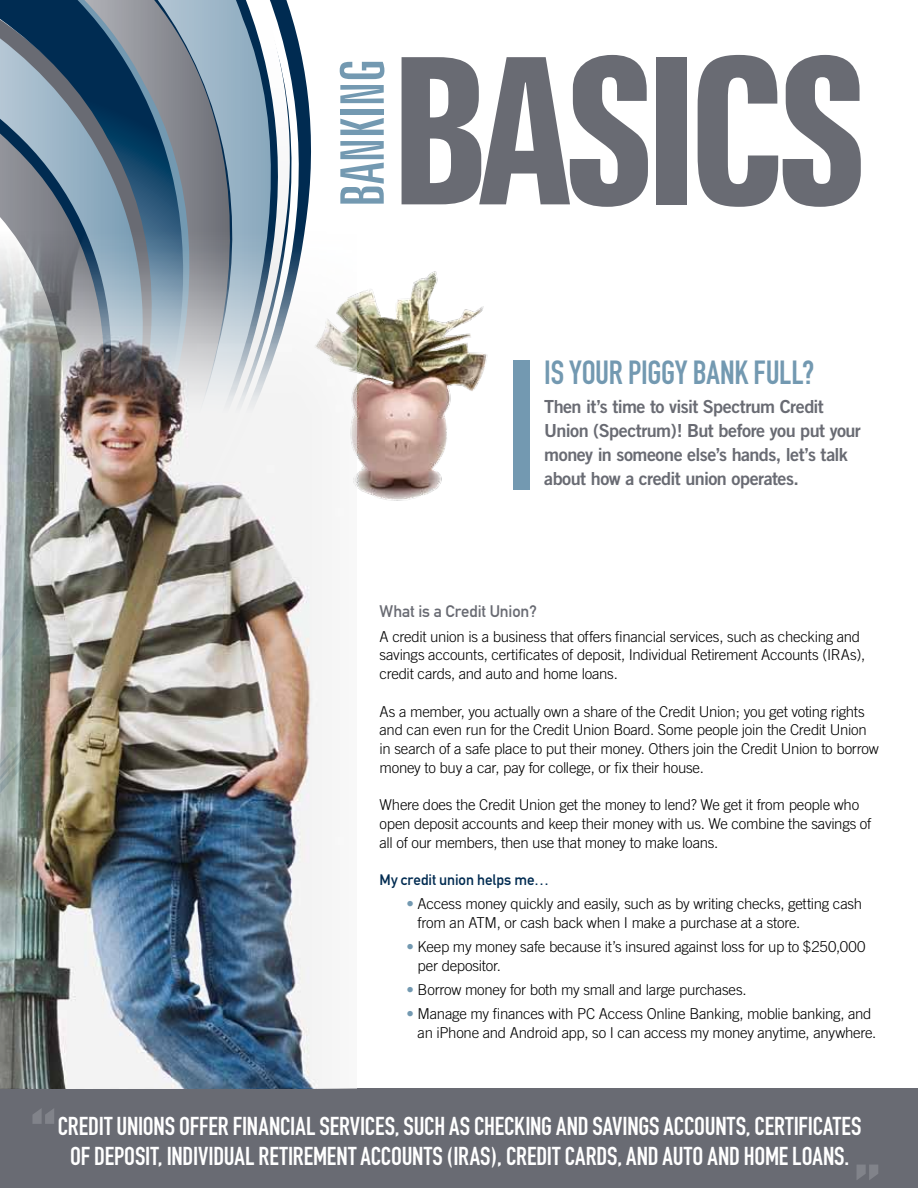
<style>
.page{position:relative;width:918px;height:1188px;background:#fff}
.page>*{position:absolute;margin:0;border:0;box-sizing:border-box;transform-origin:0 0}
.t1{font:700 extra-condensed 204.45px "Zurich BT";letter-spacing:-.05em;color:#696b73}
.t2{font:90px "DIN Engschrift Alternate";color:#81838a}
.t3{font:extra-condensed 60.3px "Zurich BT";letter-spacing:-.01em;color:#7399b1}
.t4{font:33px "DIN Engschrift Alternate";letter-spacing:-.01em;color:#7399b1}
.t5{font:25.5px "DIN Engschrift Alternate";color:#fff}
.t6{font:18px/24px "Trade Gothic Bold Two";letter-spacing:-.03em;color:#696b73}
.t7{font:16.5px "DIN Mittelschrift";letter-spacing:-.005em;color:#696b73}
.t8{font:300 15px/18.8px "Trade Gothic";letter-spacing:-.02em;color:#000}
.t9{font:15px "DIN Mittelschrift";letter-spacing:-.005em;color:#002b51}
.s1{color:#7399b1}
</style>
<div class="page">
<svg style="left:0;top:0;width:287px;height:207px;background:#6c8397"></svg>
<img style="left:356px;top:271px;width:132px;height:230px">
<div style="left:513px;top:360px;width:17px;height:130px;background:#7399b1"></div>
<div style="left:0;top:1089px;width:918px;height:99px;background:#696b73"></div>
<img style="left:0;top:207px;width:356px;height:882px">
<h3 class="t3" style="left:328px;top:207px;width:150px;rotate:-90deg">BANKING</h3>
<h1 class="t1" style="left:391px;top:15px;width:479px">BASICS</h1>
<h3 class="t4" style="left:544px;top:353px;width:271px">IS YOUR PIGGY BANK FULL?</h3>
<p class="t6" style="left:544px;top:394px;width:318px">Then it’s time to visit Spectrum Credit Union (Spectrum)! But before you put your money in someone else’s hands, let’s talk about how a credit union operates.</p>
<p class="t7" style="left:380px;top:602px;width:159px">What is a Credit Union?</p>
<p class="t8" style="left:380px;top:627px;width:487px">A credit union is a business that offers financial services, such as checking and savings accounts, certificates of deposit, Individual Retirement Accounts (IRAs), credit cards, and auto and home loans.</p>
<p class="t8" style="left:380px;top:702px;width:501px">As a member, you actually own a share of the Credit Union; you get voting rights and can even run for the Credit Union Board. Some people join the Credit Union in search of a safe place to put their money. Others join the Credit Union to borrow money to buy a car, pay for college, or fix their house.</p>
<p class="t8" style="left:380px;top:795px;width:493px">Where does the Credit Union get the money to lend? We get it from people who open deposit accounts and keep their money with us. We combine the savings of all of our members, then use that money to make loans.</p>
<p class="t9" style="left:380px;top:871px;width:171px">My credit union helps me…</p>
<p class="t8" style="left:418px;top:895px;width:446px;text-indent:-11px"><span class="s1">•</span> Access money quickly and easily, such as by writing checks, getting cash from an ATM, or cash back when I make a purchase at a store.</p>
<p class="t8" style="left:418px;top:937px;width:449px;text-indent:-11px"><span class="s1">•</span> Keep my money safe because it’s insured against loss for up to $250,000 per depositor.</p>
<p class="t8" style="left:407px;top:980px;width:342px"><span class="s1">•</span> Borrow money for both my small and large purchases.</p>
<p class="t8" style="left:418px;top:1004px;width:460px;text-indent:-11px"><span class="s1">•</span> Manage my finances with PC Access Online Banking, moblie banking, and an iPhone and Android app, so I can access my money anytime, anywhere.</p>
<h2 class="t2" style="left:31px;top:1088px;width:27px">“</h2>
<h3 class="t5" style="left:58px;top:1111px;width:805px">CREDIT UNIONS OFFER FINANCIAL SERVICES, SUCH AS CHECKING AND SAVINGS ACCOUNTS, CERTIFICATES</h3>
<h3 class="t5" style="left:70px;top:1141px;width:780px">OF DEPOSIT, INDIVIDUAL RETIREMENT ACCOUNTS (IRAS), CREDIT CARDS, AND AUTO AND HOME LOANS.</h3>
<h2 class="t2" style="left:880px;top:1201px;width:27px;rotate:-180deg">“</h2>
</div>
